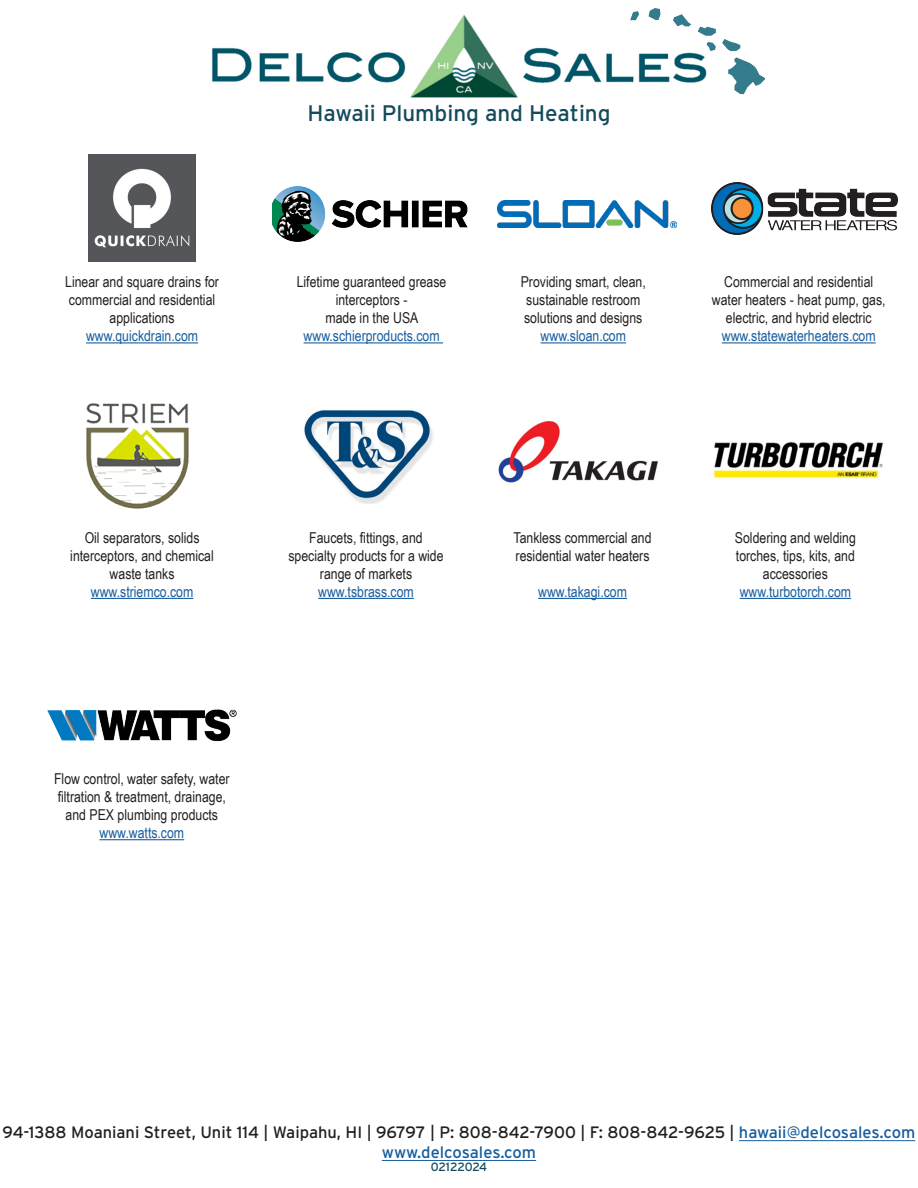
<style>
.page{position:relative;width:918px;height:1188px;background:#fff}
.page>*{position:absolute;margin:0;border:0;box-sizing:border-box;transform-origin:0 0}
.t1{font:22.5px "Interstate";color:#134b5c}
.t2{font:16.5px "Interstate";color:#231f20}
.t3{font:16.5px "Interstate";color:#175d9e}
.t4{font:15px/18px "Arial Narrow";color:#231f20;text-align:center}
.t5{font:15px "Arial Narrow";color:#175d9e}
.t6{font:12px "Interstate";letter-spacing:-.02em;color:#134b5c}
.s1{color:#175d9e}
</style>
<div class="page">
<img style="left:497px;top:201px;width:180px;height:26px">
<hr style="left:541px;top:342px;width:85px;height:1px;background:#175d9e">
<img style="left:712px;top:183px;width:185px;height:52px">
<hr style="left:722px;top:342px;width:154px;height:1px;background:#175d9e">
<img style="left:304px;top:410px;width:129px;height:94px">
<hr style="left:318px;top:598px;width:96px;height:1px;background:#175d9e">
<img style="left:498px;top:420px;width:160px;height:63px">
<hr style="left:538px;top:598px;width:89px;height:1px;background:#175d9e">
<hr style="left:740px;top:598px;width:111px;height:1px;background:#175d9e">
<img style="left:47px;top:709px;width:190px;height:33px">
<hr style="left:99px;top:839px;width:85px;height:1px;background:#175d9e">
<img style="left:713px;top:441px;width:170px;height:38px">
<hr style="left:304px;top:342px;width:139px;height:1px;background:#175d9e">
<img style="left:272px;top:186px;width:196px;height:55px">
<img style="left:86px;top:403px;width:103px;height:106px">
<hr style="left:91px;top:598px;width:102px;height:1px;background:#175d9e">
<img style="left:88px;top:154px;width:108px;height:107px">
<hr style="left:86px;top:342px;width:112px;height:1px;background:#175d9e">
<img style="left:212px;top:15px;width:418px;height:83px">
<img style="left:630px;top:8px;width:135px;height:87px">
<hr style="left:739px;top:1140px;width:176px;height:1px;background:#175d9e">
<hr style="left:382px;top:1160px;width:154px;height:1px;background:#175d9e">
<p class="t4" style="left:65px;top:272px;width:155px">Linear and square drains for commercial and residential applications</p>
<p class="t5" style="left:86px;top:325px;width:114px">www.quickdrain.com</p>
<p class="t1" style="left:307px;top:101px;width:305px">Hawaii Plumbing and Heating</p>
<p class="t4" style="left:297px;top:272px;width:151px">Lifetime guaranteed grease interceptors -</p>
<p class="t4" style="left:325px;top:308px;width:94px">made in the USA</p>
<p class="t5" style="left:304px;top:325px;width:138px">www.schierproducts.com</p>
<p class="t4" style="left:521px;top:272px;width:127px">Providing smart, clean,</p>
<p class="t4" style="left:526px;top:290px;width:116px">sustainable restroom</p>
<p class="t4" style="left:524px;top:308px;width:120px">solutions and designs</p>
<p class="t5" style="left:541px;top:325px;width:87px">www.sloan.com</p>
<p class="t4" style="left:712px;top:272px;width:175px">Commercial and residential water heaters - heat pump, gas, electric, and hybrid electric</p>
<p class="t5" style="left:722px;top:325px;width:155px">www.statewaterheaters.com</p>
<p class="t4" style="left:85px;top:528px;width:116px">Oil separators, solids</p>
<p class="t4" style="left:70px;top:546px;width:145px">interceptors, and chemical waste tanks</p>
<p class="t5" style="left:91px;top:581px;width:104px">www.striemco.com</p>
<p class="t4" style="left:309px;top:528px;width:115px">Faucets, fittings, and</p>
<p class="t4" style="left:288px;top:546px;width:157px">specialty products for a wide range of markets</p>
<p class="t5" style="left:318px;top:581px;width:97px">www.tsbrass.com</p>
<p class="t4" style="left:54px;top:769px;width:177px">Flow control, water safety, water filtration &amp; treatment, drainage, and PEX plumbing products</p>
<p class="t5" style="left:99px;top:822px;width:86px">www.watts.com</p>
<p class="t4" style="left:514px;top:528px;width:140px;text-align:left">Tankless commercial and residential water heaters</p>
<p class="t5" style="left:538px;top:581px;width:90px">www.takagi.com</p>
<p class="t4" style="left:735px;top:528px;width:123px">Soldering and welding torches, tips, kits, and accessories</p>
<p class="t5" style="left:740px;top:581px;width:113px">www.turbotorch.com</p>
<p class="t2" style="left:3px;top:1123px;width:914px">94-1388 Moaniani Street, Unit 114 | Waipahu, HI | 96797 | P: 808-842-7900 | F: 808-842-9625 | <span class="s1">hawaii@delcosales.com</span></p>
<p class="t3" style="left:382px;top:1143px;width:156px">www.delcosales.com</p>
<p class="t6" style="left:431px;top:1160px;width:58px">02122024</p>
</div>
